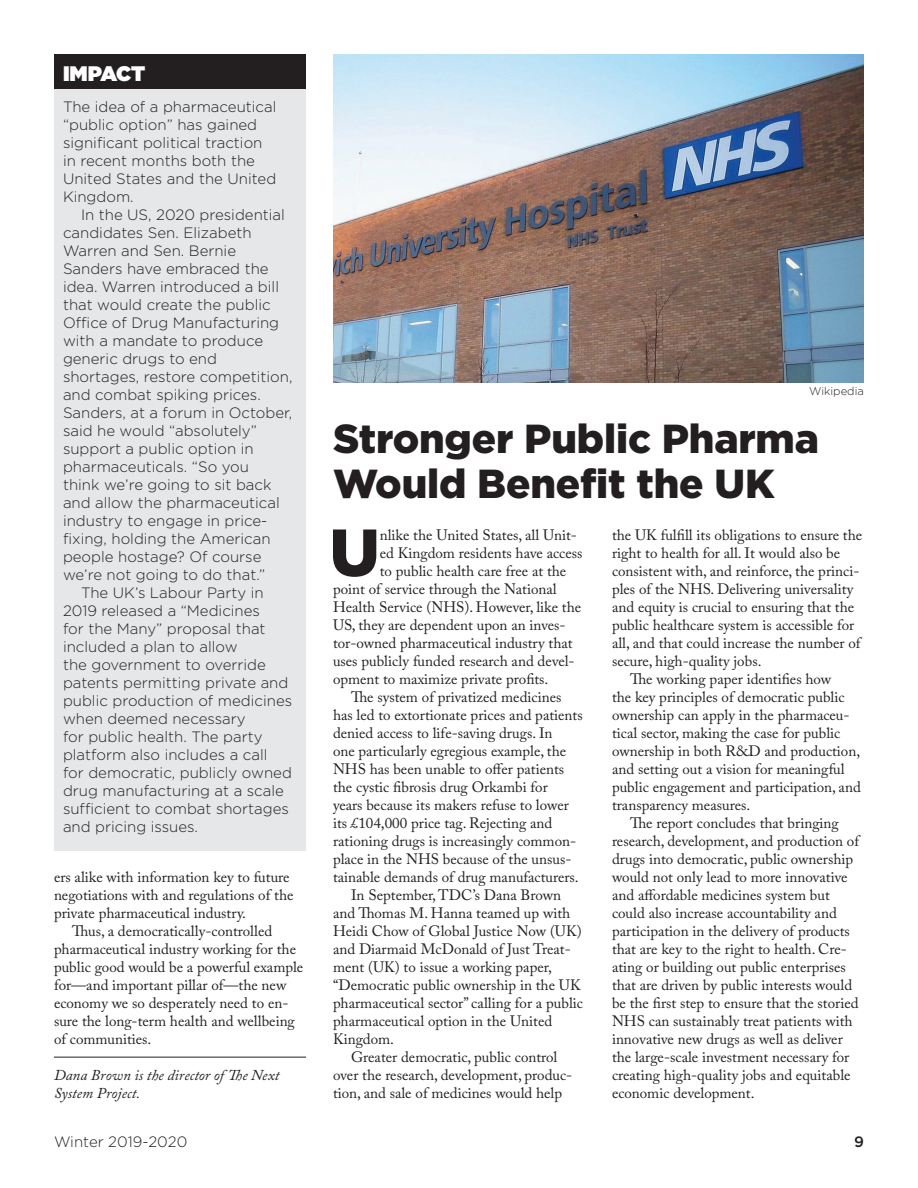
<style>
.page{position:relative;width:918px;height:1188px;background:#fff}
.page>*{position:absolute;margin:0;border:0;box-sizing:border-box;transform-origin:0 0}
.t1{font:900 66.45px "Gotham";color:#231f20}
.t2{font:900 40.5px/45px "Gotham";letter-spacing:-.005em;color:#231f20}
.t3{font:900 21px "Gotham";letter-spacing:-.005em;color:#fff}
.t4{font:15px/18px "Adobe Caslon Pro";color:#231f20}
.t5{font:300 15px/18px "Gotham";color:#231f20}
.t6{font:italic 15px/18px "Adobe Caslon Pro";letter-spacing:.005em;color:#231f20}
.t7{font:500 15px "Gotham";color:#231f20}
.t8{font:300 11.25px "Gotham";color:#231f20}
</style>
<div class="page">
<div style="left:54px;top:54px;width:252px;height:796px;background:#e6e7e9"></div>
<div style="left:54px;top:54px;width:252px;height:34px;background:#231f20"></div>
<hr style="left:54px;top:1057px;width:252px;height:1px;background:#231f20">
<img style="left:333px;top:54px;width:531px;height:328px">
<h3 class="t3" style="left:63px;top:61px;width:84px">IMPACT</h3>
<p class="t5" style="left:63px;top:98px;width:215px">The idea of a pharmaceutical “public option” has gained significant political traction in recent months both the<br>United States and the United<br>Kingdom.</p>
<p class="t5" style="left:81px;top:206px;width:205px">In the US, 2020 presidential</p>
<p class="t5" style="left:63px;top:224px;width:190px">candidates Sen. Elizabeth</p>
<p class="t5" style="left:63px;top:242px;width:175px">Warren and Sen. Bernie</p>
<p class="t5" style="left:63px;top:260px;width:207px">Sanders have embraced the</p>
<p class="t5" style="left:63px;top:278px;width:218px">idea. Warren introduced a bill</p>
<p class="t5" style="left:63px;top:296px;width:209px">that would create the public</p>
<p class="t5" style="left:63px;top:314px;width:218px">Office of Drug Manufacturing</p>
<p class="t5" style="left:63px;top:332px;width:202px">with a mandate to produce</p>
<p class="t5" style="left:63px;top:350px;width:156px">generic drugs to end</p>
<p class="t5" style="left:63px;top:368px;width:231px">shortages, restore competition,</p>
<p class="t5" style="left:63px;top:386px;width:199px">and combat spiking prices.</p>
<p class="t5" style="left:63px;top:404px;width:231px">Sanders, at a forum in October,</p>
<p class="t5" style="left:63px;top:422px;width:195px">said he would “absolutely”</p>
<p class="t5" style="left:63px;top:440px;width:192px">support a public option in</p>
<p class="t5" style="left:63px;top:458px;width:187px">pharmaceuticals. “So you</p>
<p class="t5" style="left:63px;top:476px;width:210px">think we’re going to sit back</p>
<p class="t5" style="left:63px;top:494px;width:218px">and allow the pharmaceutical</p>
<p class="t5" style="left:63px;top:512px;width:206px">industry to engage in price-</p>
<p class="t5" style="left:63px;top:530px;width:209px">fixing, holding the American</p>
<p class="t5" style="left:63px;top:548px;width:200px">people hostage? Of course</p>
<p class="t5" style="left:63px;top:566px;width:204px">we’re not going to do that.”</p>
<p class="t5" style="left:81px;top:584px;width:184px">The UK’s Labour Party in</p>
<p class="t5" style="left:63px;top:602px;width:199px">2019 released a “Medicines</p>
<p class="t5" style="left:63px;top:620px;width:204px">for the Many” proposal that</p>
<p class="t5" style="left:63px;top:638px;width:176px">included a plan to allow</p>
<p class="t5" style="left:63px;top:656px;width:204px">the government to override</p>
<p class="t5" style="left:63px;top:674px;width:227px">patents permitting private and</p>
<p class="t5" style="left:63px;top:692px;width:231px">public production of medicines</p>
<p class="t5" style="left:63px;top:710px;width:184px">when deemed necessary</p>
<p class="t5" style="left:63px;top:728px;width:201px">for public health. The party</p>
<p class="t5" style="left:63px;top:746px;width:206px">platform also includes a call</p>
<p class="t5" style="left:63px;top:764px;width:230px">for democratic, publicly owned</p>
<p class="t5" style="left:63px;top:782px;width:222px">drug manufacturing at a scale</p>
<p class="t5" style="left:63px;top:800px;width:227px">sufficient to combat shortages</p>
<p class="t5" style="left:63px;top:818px;width:137px">and pricing issues.</p>
<p class="t4" style="left:54px;top:868px;width:241px">ers alike with information key to future negotiations with and regulations of the private pharmaceutical industry.</p>
<p class="t4" style="left:54px;top:922px;width:251px;text-indent:18px">Thus, a democratically-controlled pharmaceutical industry working for the public good would be a powerful example for—and important pillar of—the new economy we so desperately need to en&shy;sure the long-term health and wellbeing of communities.</p>
<p class="t6" style="left:54px;top:1066px;width:227px">Dana Brown is the director of The Next<br>System Project.</p>
<p class="t8" style="left:809px;top:385px;width:56px">Wikipedia</p>
<h2 class="t2" style="left:333px;top:415px;width:487px">Stronger Public Pharma<br>Would Benefit the UK</h2>
<h1 class="t1" style="left:329px;top:514px;width:52px">U</h1>
<p class="t4" style="left:380px;top:526px;width:199px">nlike the United States, all Unit-</p>
<p class="t4" style="left:380px;top:544px;width:204px">ed Kingdom residents have access</p>
<p class="t4" style="left:380px;top:562px;width:188px">to public health care free at the</p>
<p class="t4" style="left:333px;top:580px;width:225px">point of service through the National</p>
<p class="t4" style="left:333px;top:598px;width:250px">Health Service (NHS). However, like the</p>
<p class="t4" style="left:333px;top:616px;width:234px">US, they are dependent upon an inves-</p>
<p class="t4" style="left:333px;top:634px;width:241px">tor-owned pharmaceutical industry that</p>
<p class="t4" style="left:333px;top:652px;width:243px">uses publicly funded research and devel-</p>
<p class="t4" style="left:333px;top:670px;width:217px">opment to maximize private profits.</p>
<p class="t4" style="left:351px;top:688px;width:212px">The system of privatized medicines</p>
<p class="t4" style="left:333px;top:706px;width:251px">has led to extortionate prices and patients</p>
<p class="t4" style="left:333px;top:724px;width:221px">denied access to life-saving drugs. In</p>
<p class="t4" style="left:333px;top:742px;width:235px">one particularly egregious example, the</p>
<p class="t4" style="left:333px;top:760px;width:233px">NHS has been unable to offer patients</p>
<p class="t4" style="left:333px;top:778px;width:216px">the cystic fibrosis drug Orkambi for</p>
<p class="t4" style="left:333px;top:796px;width:237px">years because its makers refuse to lower</p>
<p class="t4" style="left:333px;top:814px;width:221px">its £104,000 price tag. Rejecting and</p>
<p class="t4" style="left:333px;top:832px;width:245px">rationing drugs is increasingly common-</p>
<p class="t4" style="left:333px;top:850px;width:240px">place in the NHS because of the unsus-</p>
<p class="t4" style="left:333px;top:868px;width:247px">tainable demands of drug manufacturers.</p>
<p class="t4" style="left:351px;top:886px;width:212px">In September, TDC’s Dana Brown</p>
<p class="t4" style="left:333px;top:904px;width:239px">and Thomas M. Hanna teamed up with</p>
<p class="t4" style="left:333px;top:922px;width:250px">Heidi Chow of Global Justice Now (UK)</p>
<p class="t4" style="left:333px;top:940px;width:239px">and Diarmaid McDonald of Just Treat-</p>
<p class="t4" style="left:333px;top:958px;width:220px">ment (UK) to issue a working paper,</p>
<p class="t4" style="left:333px;top:976px;width:249px">“Democratic public ownership in the UK</p>
<p class="t4" style="left:333px;top:994px;width:252px">pharmaceutical sector” calling for a public</p>
<p class="t4" style="left:333px;top:1012px;width:221px">pharmaceutical option in the United</p>
<p class="t4" style="left:333px;top:1030px;width:62px">Kingdom.</p>
<p class="t4" style="left:351px;top:1048px;width:208px">Greater democratic, public control</p>
<p class="t4" style="left:333px;top:1066px;width:241px">over the research, development, produc-</p>
<p class="t4" style="left:333px;top:1084px;width:231px">tion, and sale of medicines would help</p>
<p class="t4" style="left:612px;top:526px;width:252px">the UK fulfill its obligations to ensure the</p>
<p class="t4" style="left:612px;top:544px;width:230px">right to health for all. It would also be</p>
<p class="t4" style="left:612px;top:562px;width:249px">consistent with, and reinforce, the princi-</p>
<p class="t4" style="left:612px;top:580px;width:243px">ples of the NHS. Delivering universality</p>
<p class="t4" style="left:612px;top:598px;width:244px">and equity is crucial to ensuring that the</p>
<p class="t4" style="left:612px;top:616px;width:244px">public healthcare system is accessible for</p>
<p class="t4" style="left:612px;top:634px;width:250px">all, and that could increase the number of</p>
<p class="t4" style="left:612px;top:652px;width:151px">secure, high-quality jobs.</p>
<p class="t4" style="left:630px;top:670px;width:203px">The working paper identifies how</p>
<p class="t4" style="left:612px;top:688px;width:234px">the key principles of democratic public</p>
<p class="t4" style="left:612px;top:706px;width:239px">ownership can apply in the pharmaceu-</p>
<p class="t4" style="left:612px;top:724px;width:230px">tical sector, making the case for public</p>
<p class="t4" style="left:612px;top:742px;width:250px">ownership in both R&amp;D and production,</p>
<p class="t4" style="left:612px;top:760px;width:234px">and setting out a vision for meaningful</p>
<p class="t4" style="left:612px;top:778px;width:250px">public engagement and participation, and</p>
<p class="t4" style="left:612px;top:796px;width:140px">transparency measures.</p>
<p class="t4" style="left:630px;top:814px;width:210px">The report concludes that bringing</p>
<p class="t4" style="left:612px;top:832px;width:249px">research, development, and production of</p>
<p class="t4" style="left:612px;top:850px;width:243px">drugs into democratic, public ownership</p>
<p class="t4" style="left:612px;top:868px;width:237px">would not only lead to more innovative</p>
<p class="t4" style="left:612px;top:886px;width:219px">and affordable medicines system but</p>
<p class="t4" style="left:612px;top:904px;width:226px">could also increase accountability and</p>
<p class="t4" style="left:612px;top:922px;width:239px">participation in the delivery of products</p>
<p class="t4" style="left:612px;top:940px;width:236px">that are key to the right to health. Cre-</p>
<p class="t4" style="left:612px;top:958px;width:235px">ating or building out public enterprises</p>
<p class="t4" style="left:612px;top:976px;width:242px">that are driven by public interests would</p>
<p class="t4" style="left:612px;top:994px;width:248px">be the first step to ensure that the storied</p>
<p class="t4" style="left:612px;top:1012px;width:242px">NHS can sustainably treat patients with</p>
<p class="t4" style="left:612px;top:1030px;width:232px">innovative new drugs as well as deliver</p>
<p class="t4" style="left:612px;top:1048px;width:239px">the large-scale investment necessary for</p>
<p class="t4" style="left:612px;top:1066px;width:240px">creating high-quality jobs and equitable</p>
<p class="t4" style="left:612px;top:1084px;width:144px">economic development.</p>
<p class="t5" style="left:54px;top:1132px;width:135px">Winter 2019-2020</p>
<p class="t7" style="left:854px;top:1133px;width:11px">9</p>
</div>
